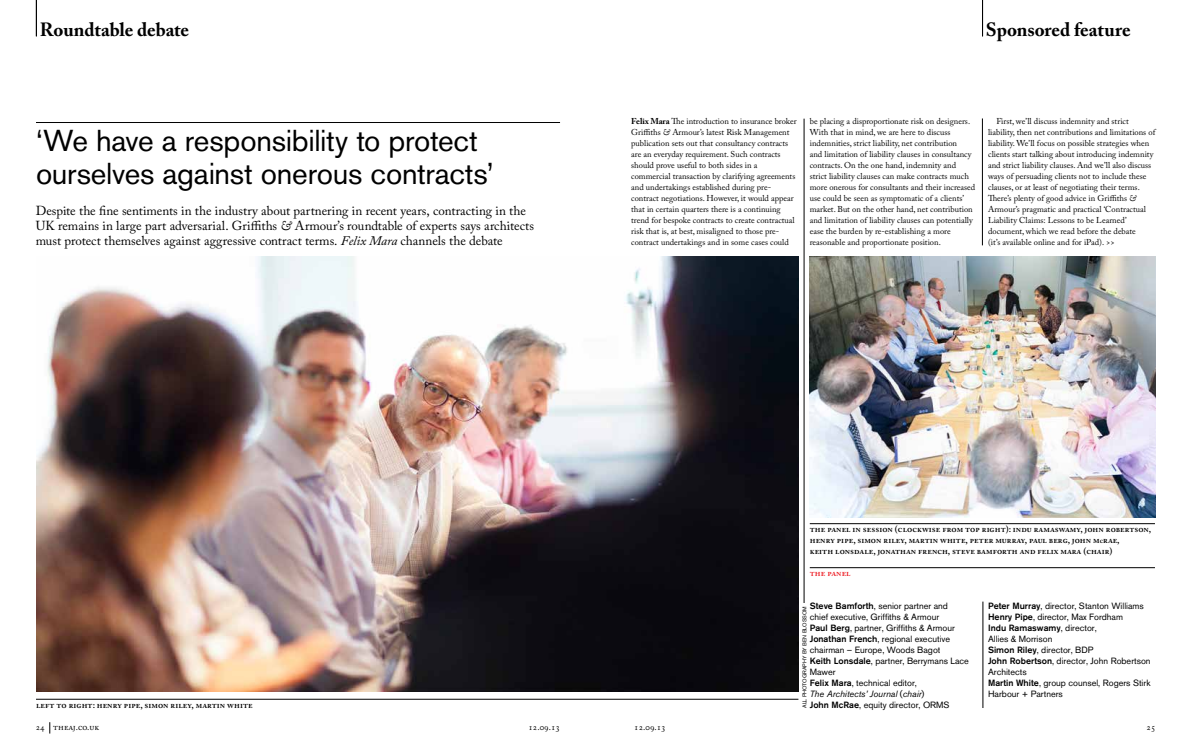
<style>
.page{position:relative;width:1191px;height:752px;background:#fff}
.page>*{position:absolute;margin:0;border:0;box-sizing:border-box;transform-origin:0 0}
.t1{font:30px/33px "Akzidenz Grotesk BQ";letter-spacing:-.01em;color:#000}
.t2{font:700 19px "Adobe Caslon Pro";letter-spacing:-.005em;color:#000}
.t3{font:13px/15px "Adobe Caslon Pro";color:#000}
.t4{font:9px/11px "Akzidenz Grotesk BQ";color:#000}
.t5{font:600 9px/11px "Adobe Caslon Pro";letter-spacing:.005em;color:#000}
.t6{font:9px "Adobe Caslon Pro";color:#000}
.t7{font:600 9px "Adobe Caslon Pro";letter-spacing:.005em;color:#ed1d24}
.t8{font:8.5px/11px "Adobe Caslon Pro";color:#000}
.t9{font:5.5px "Akzidenz Grotesk BQ";color:#000}
.s1{font-style:italic}
.s2{font-weight:700}
.s3{font-size:7px}
.s4{font-weight:500}
</style>
<div class="page">
<img style="left:36px;top:256px;width:762px;height:435px">
<img style="left:809px;top:256px;width:346px;height:261px">
<hr style="left:982px;top:601px;width:1px;height:106px;background:#000">
<hr style="left:809px;top:567px;width:346px;height:1px;background:#000">
<hr style="left:804px;top:119px;width:1px;height:588px;background:#000">
<hr style="left:982px;top:118px;width:1px;height:127px;background:#000">
<hr style="left:36px;top:698px;width:762px;height:1px;background:#000">
<hr style="left:809px;top:523px;width:346px;height:1px;background:#000">
<hr style="left:36px;top:122px;width:524px;height:1px;background:#000">
<hr style="left:36px;top:0;width:1px;height:36px;background:#000">
<hr style="left:982px;top:0;width:1px;height:36px;background:#000">
<div style="left:801px;top:602px;width:7px;height:105px;background:#fff"></div>
<h2 class="t2" style="left:40px;top:18px;width:151px">Roundtable debate</h2>
<h2 class="t2" style="left:985px;top:18px;width:146px">Sponsored feature</h2>
<h1 class="t1" style="left:36px;top:124px;width:459px">‘We have a responsibility to protect ourselves against onerous contracts’</h1>
<p class="t3" style="left:36px;top:203px;width:500px">Despite the fine sentiments in the industry about partnering in recent years, contracting in the<br>UK remains in large part adversarial. Griffiths <span class="s1">&amp;</span> Armour’s roundtable of experts says architects must protect themselves against aggressive contract terms. <span class="s1">Felix Mara</span> channels the debate</p>
<p class="t8" style="left:631px;top:116px;width:167px"><span class="s2">Felix Mara</span> The introduction to insurance broker Griffiths <span class="s1">&amp;</span> Armour’s latest Risk Management publication sets out that consultancy contracts are an everyday requirement. Such contracts should prove useful to both sides in a commercial transaction by clarifying agreements and undertakings established during pre&shy;contract negotiations. However, it would appear that in certain quarters there is a continuing trend for bespoke contracts to create contractual risk that is, at best, misaligned to those pre&shy;contract undertakings and in some cases could</p>
<p class="t8" style="left:809px;top:116px;width:167px">be placing a disproportionate risk on designers.<br>With that in mind, we are here to discuss indemnities, strict liability, net contribution<br>and limitation of liability clauses in consultancy contracts. On the one hand, indemnity and strict liability clauses can make contracts much more onerous for consultants and their increased use could be seen as symptomatic of a clients’ market. But on the other hand, net contribution and limitation of liability clauses can potentially ease the burden by re-establishing a more reasonable and proportionate position.</p>
<p class="t8" style="left:988px;top:116px;width:169px;text-indent:8px">First, we’ll discuss indemnity and strict liability, then net contributions and limitations of liability. We’ll focus on possible strategies when clients start talking about introducing indemnity and strict liability clauses. And we’ll also discuss ways of persuading clients not to include these clauses, or at least of negotiating their terms.<br>There’s plenty of good advice in Griffiths <span class="s1">&amp; </span>Armour’s pragmatic and practical ‘Contractual Liability Claims: Lessons to be Learned’ document, which we read before the debate<br>(it’s available online and for iPad). &gt;&gt;</p>
<p class="t5" style="left:36px;top:699px;width:218px">left to right: henry pipe, simon riley, martin white</p>
<p class="t5" style="left:809px;top:523px;width:343px">the panel in session (clockwise from top right): indu ramaswamy, john robertson, henry pipe, simon riley, martin white, peter murray, paul berg, john m<span class="s3">c</span>rae,<br>keith lonsdale, jonathan french, steve bamforth and felix mara (chair)</p>
<p class="t7" style="left:809px;top:567px;width:42px">the panel</p>
<p class="t4" style="left:809px;top:599px;width:161px"><span class="s4">Steve Bamforth</span>, senior partner and<br>chief executive, Griffiths &amp; Armour<br><span class="s4">Paul Berg</span>, partner, Griffiths &amp; Armour<br><span class="s4">Jonathan French</span>, regional executive chairman – Europe, Woods Bagot<br><span class="s4">Keith Lonsdale</span>, partner, Berrymans Lace<br>Mawer<br><span class="s4">Felix Mara</span>, technical editor,<br><span class="s1">The Architects’ Journal</span> (<span class="s1">chair</span>)<br><span class="s4">John McRae</span>, equity director, ORMS</p>
<p class="t4" style="left:988px;top:599px;width:164px"><span class="s4">Peter Murray</span>, director, Stanton Williams<br><span class="s4">Henry Pipe</span>, director, Max Fordham<br><span class="s4">Indu Ramaswamy</span>, director,<br>Allies &amp; Morrison<br><span class="s4">Simon Riley</span>, director, BDP<br><span class="s4">John Robertson</span>, director, John Robertson<br>Architects<br><span class="s4">Martin White</span>, group counsel, Rogers Stirk<br>Harbour + Partners</p>
<p class="t9" style="left:801px;top:707px;width:102px;rotate:-90deg">all photography by ben blossom</p>
<p class="t6" style="left:36px;top:721px;width:65px">24 theaj.co.uk</p>
<p class="t6" style="left:528px;top:721px;width:33px">12.09.13</p>
<p class="t6" style="left:634px;top:721px;width:33px">12.09.13</p>
<p class="t6" style="left:1146px;top:721px;width:10px">25</p>
</div>
